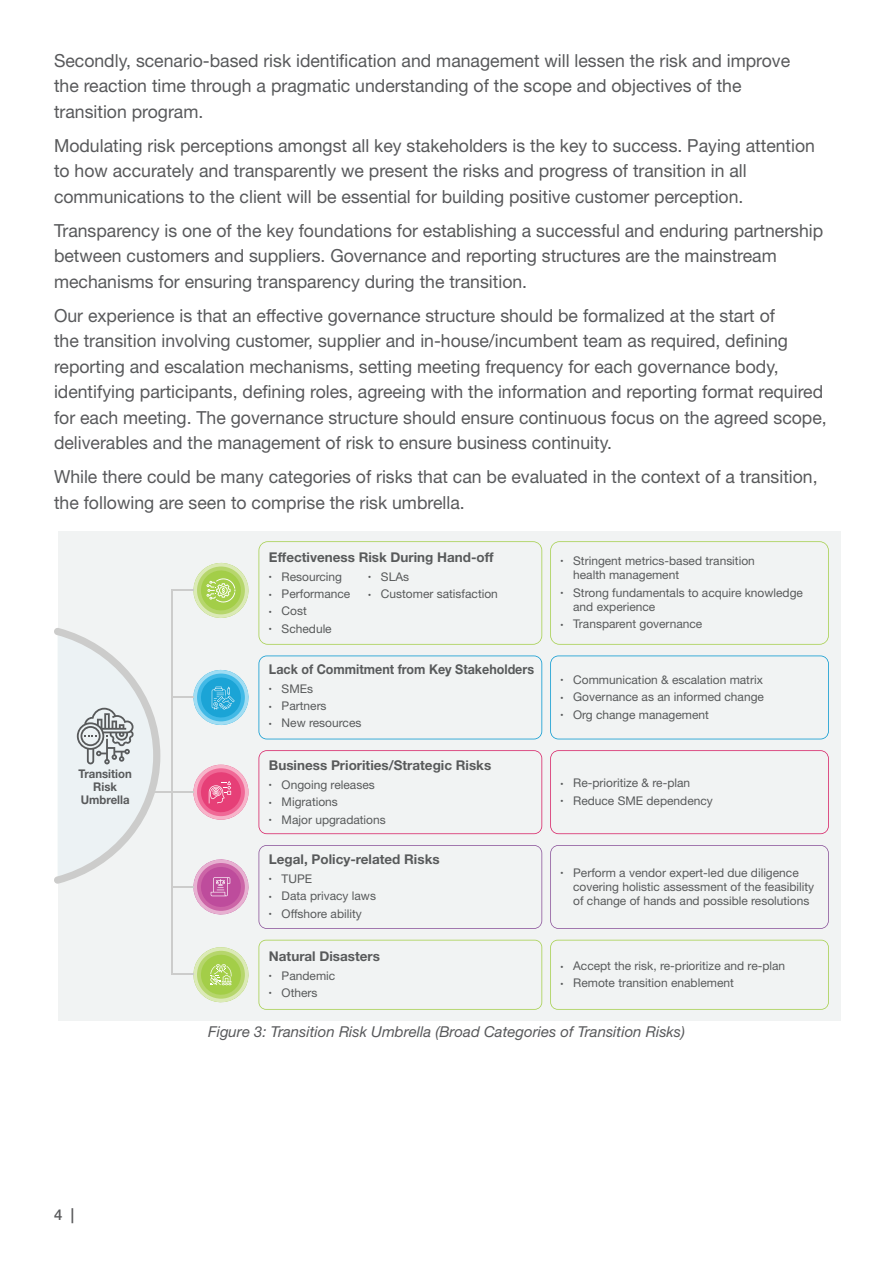
<style>
.page{position:relative;width:893px;height:1263px;background:#fff}
.page>*{position:absolute;margin:0;border:0;box-sizing:border-box;transform-origin:0 0}
.t1{font:18px/25.5px "Helvetica Neue LT Std";color:#58595b}
.t2{font:italic 15px "Helvetica Neue LT Std";color:#58595b}
.t3{font:500 15px "Helvetica Neue LT Std";color:#58595b}
.t4{font:700 13.5px "Helvetica Neue LT Std";color:#585a5b}
.t5{font:700 13.5px "Helvetica Neue LT Std";color:#585a5b;scale:.93 1}
.t6{font:12px/14.4px "Helvetica Neue LT Std";color:#585a5b}
.t7{font:700 12px/13px "Helvetica Neue LT Std";color:#585a5b;text-align:center;scale:.95 1}
.s1{font-size:6px}
</style>
<div class="page">
<div style="left:58px;top:531px;width:782px;height:489px;background:#f1f3f3"></div>
<svg style="left:54px;top:628px;width:106px;height:256px"></svg>
<svg style="left:193px;top:562px;width:56px;height:56px"></svg>
<svg style="left:193px;top:669px;width:56px;height:56px"></svg>
<svg style="left:193px;top:765px;width:56px;height:55px"></svg>
<svg style="left:193px;top:859px;width:56px;height:56px"></svg>
<svg style="left:193px;top:947px;width:56px;height:56px"></svg>
<svg style="left:259px;top:541px;width:283px;height:104px"></svg>
<svg style="left:259px;top:655px;width:283px;height:84px"></svg>
<svg style="left:259px;top:750px;width:283px;height:84px"></svg>
<svg style="left:259px;top:845px;width:283px;height:84px"></svg>
<svg style="left:259px;top:940px;width:283px;height:70px"></svg>
<svg style="left:550px;top:541px;width:279px;height:104px"></svg>
<svg style="left:550px;top:655px;width:279px;height:84px"></svg>
<svg style="left:550px;top:750px;width:279px;height:84px"></svg>
<svg style="left:550px;top:845px;width:279px;height:84px"></svg>
<svg style="left:550px;top:940px;width:279px;height:70px"></svg>
<hr style="left:171px;top:589px;width:2px;height:386px;background:#cccccb">
<hr style="left:172px;top:589px;width:21px;height:2px;background:#cccccb">
<hr style="left:171px;top:696px;width:22px;height:2px;background:#cccccb">
<hr style="left:153px;top:791px;width:40px;height:2px;background:#cccccb">
<hr style="left:171px;top:886px;width:22px;height:2px;background:#cccccb">
<hr style="left:171px;top:973px;width:22px;height:2px;background:#cccccb">
<p class="t1" style="left:54px;top:47px;width:738px">Secondly, scenario-based risk identification and management will lessen the risk and improve the reaction time through a pragmatic understanding of the scope and objectives of the transition program.</p>
<p class="t1" style="left:54px;top:132px;width:762px">Modulating risk perceptions amongst all key stakeholders is the key to success. Paying attention to how accurately and transparently we present the risks and progress of transition in all communications to the client will be essential for building positive customer perception.</p>
<p class="t1" style="left:54px;top:217px;width:771px">Transparency is one of the key foundations for establishing a successful and enduring partnership between customers and suppliers. Governance and reporting structures are the mainstream mechanisms for ensuring transparency during the transition.</p>
<p class="t1" style="left:54px;top:302px;width:774px">Our experience is that an effective governance structure should be formalized at the start of<br>the transition involving customer, supplier and in-house/incumbent team as required, defining reporting and escalation mechanisms, setting meeting frequency for each governance body, identifying participants, defining roles, agreeing with the information and reporting format required for each meeting. The governance structure should ensure continuous focus on the agreed scope, deliverables and the management of risk to ensure business continuity.</p>
<p class="t1" style="left:54px;top:464px;width:765px">While there could be many categories of risks that can be evaluated in the context of a transition, the following are seen to comprise the risk umbrella.</p>
<p class="t7" style="left:79px;top:767px;width:58px">Transition<br>Risk<br>Umbrella</p>
<p class="t3" style="left:54px;top:1205px;width:22px">4 |</p>
<p class="t4" style="left:269px;top:549px;width:226px">Effectiveness Risk During Hand-off</p>
<p class="t6" style="left:368px;top:569px;width:42px"><span class="s1">•</span> SLAs</p>
<p class="t6" style="left:368px;top:586px;width:131px"><span class="s1">•</span> Customer satisfaction</p>
<p class="t6" style="left:269px;top:569px;width:75px"><span class="s1">•</span> Resourcing</p>
<p class="t6" style="left:269px;top:586px;width:83px"><span class="s1">•</span> Performance</p>
<p class="t6" style="left:269px;top:604px;width:39px"><span class="s1">•</span> Cost</p>
<p class="t6" style="left:269px;top:621px;width:64px"><span class="s1">•</span> Schedule</p>
<p class="t5" style="left:269px;top:661px;width:287px">Lack of Commitment from Key Stakeholders</p>
<p class="t6" style="left:269px;top:681px;width:46px"><span class="s1">•</span> SMEs</p>
<p class="t6" style="left:269px;top:698px;width:59px"><span class="s1">•</span> Partners</p>
<p class="t6" style="left:269px;top:716px;width:94px"><span class="s1">•</span> New resources</p>
<p class="t4" style="left:269px;top:757px;width:224px">Business Priorities/Strategic Risks</p>
<p class="t6" style="left:269px;top:777px;width:107px"><span class="s1">•</span> Ongoing releases</p>
<p class="t6" style="left:269px;top:794px;width:70px"><span class="s1">•</span> Migrations</p>
<p class="t6" style="left:269px;top:812px;width:118px"><span class="s1">•</span> Major upgradations</p>
<p class="t4" style="left:269px;top:851px;width:172px">Legal, Policy-related Risks</p>
<p class="t6" style="left:269px;top:871px;width:45px"><span class="s1">•</span> TUPE</p>
<p class="t6" style="left:269px;top:889px;width:109px"><span class="s1">•</span> Data privacy laws</p>
<p class="t6" style="left:269px;top:906px;width:94px"><span class="s1">•</span> Offshore ability</p>
<p class="t4" style="left:269px;top:948px;width:113px">Natural Disasters</p>
<p class="t6" style="left:269px;top:968px;width:68px"><span class="s1">•</span> Pandemic</p>
<p class="t6" style="left:269px;top:985px;width:50px"><span class="s1">•</span> Others</p>
<p class="t6" style="left:573px;top:553px;width:183px;text-indent:-13px"><span class="s1">•</span> Stringent metrics-based transition health management</p>
<p class="t6" style="left:573px;top:585px;width:231px;text-indent:-13px"><span class="s1">•</span> Strong fundamentals to acquire knowledge and experience</p>
<p class="t6" style="left:560px;top:617px;width:143px"><span class="s1">•</span> Transparent governance</p>
<p class="t6" style="left:560px;top:672px;width:204px"><span class="s1">•</span> Communication &amp; escalation matrix</p>
<p class="t6" style="left:560px;top:690px;width:205px"><span class="s1">•</span> Governance as an informed change</p>
<p class="t6" style="left:560px;top:707px;width:150px"><span class="s1">•</span> Org change management</p>
<p class="t6" style="left:560px;top:775px;width:131px"><span class="s1">•</span> Re-prioritize &amp; re-plan</p>
<p class="t6" style="left:560px;top:793px;width:154px"><span class="s1">•</span> Reduce SME dependency</p>
<p class="t6" style="left:573px;top:865px;width:243px;text-indent:-13px"><span class="s1">•</span> Perform a vendor expert-led due diligence covering holistic assessment of the feasibility of change of hands and possible resolutions</p>
<p class="t6" style="left:560px;top:958px;width:226px"><span class="s1">•</span> Accept the risk, re-prioritize and re-plan</p>
<p class="t6" style="left:560px;top:976px;width:175px"><span class="s1">•</span> Remote transition enablement</p>
<p class="t2" style="left:208px;top:1022px;width:478px">Figure 3: Transition Risk Umbrella (Broad Categories of Transition Risks)</p>
</div>
